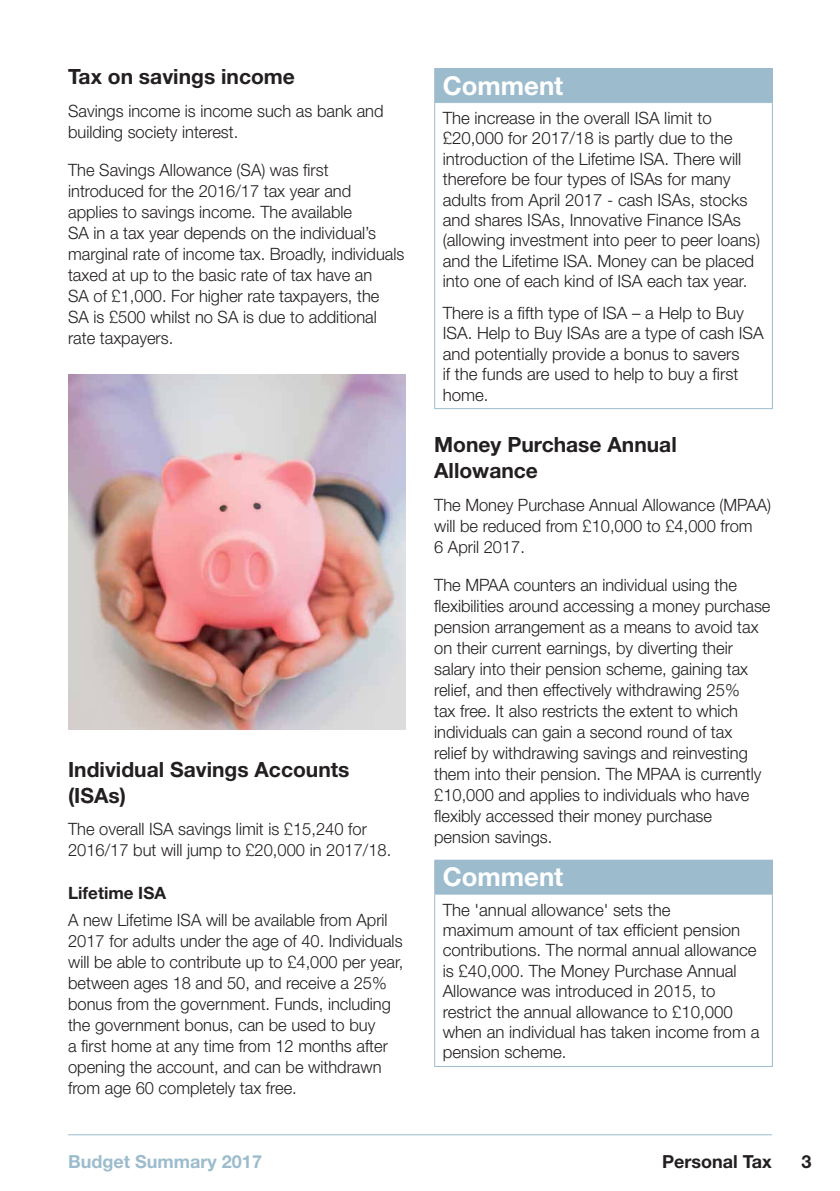
<style>
.page{position:relative;width:840px;height:1191px;background:#fff}
.page>*{position:absolute;margin:0;border:0;box-sizing:border-box;transform-origin:0 0}
.t1{font:700 26px "Helvetica Neue";color:#fff}
.t2{font:700 21px/26px "Helvetica Neue";color:#231f20}
.t3{font:700 18px "Helvetica Neue";color:#9cbccd}
.t4{font:700 18px "Helvetica Neue";color:#231f20}
.t5{font:300 17px/21px "Helvetica Neue";color:#231f20}
.t6{font:700 17px "Helvetica Neue";color:#231f20}
</style>
<div class="page">
<hr style="left:68px;top:1134px;width:703px;height:1px;background:#9cbccd">
<div style="left:434px;top:69px;width:338px;height:34px;background:#9cbccd"></div>
<hr style="left:434px;top:68px;width:338px;height:1px;background:#9cbccd">
<hr style="left:434px;top:103px;width:1px;height:305px;background:#9cbccd">
<hr style="left:771px;top:103px;width:1px;height:305px;background:#9cbccd">
<hr style="left:434px;top:408px;width:338px;height:1px;background:#9cbccd">
<div style="left:434px;top:860px;width:338px;height:34px;background:#9cbccd"></div>
<hr style="left:434px;top:859px;width:338px;height:1px;background:#9cbccd">
<hr style="left:434px;top:894px;width:1px;height:172px;background:#9cbccd">
<hr style="left:771px;top:894px;width:1px;height:172px;background:#9cbccd">
<hr style="left:434px;top:1066px;width:338px;height:1px;background:#9cbccd">
<img style="left:68px;top:375px;width:337px;height:354px">
<p class="t2" style="left:68px;top:64px;width:228px">Tax on savings income</p>
<p class="t5" style="left:68px;top:100px;width:317px">Savings income is income such as bank and building society interest.</p>
<p class="t5" style="left:68px;top:159px;width:338px">The Savings Allowance (SA) was first introduced for the 2016/17 tax year and applies to savings income. The available<br>SA in a tax year depends on the individual’s marginal rate of income tax. Broadly, individuals taxed at up to the basic rate of tax have an<br>SA of £1,000. For higher rate taxpayers, the SA is £500 whilst no SA is due to additional rate taxpayers.</p>
<p class="t2" style="left:68px;top:756px;width:283px">Individual Savings Accounts (ISAs)</p>
<p class="t5" style="left:68px;top:818px;width:324px">The overall ISA savings limit is £15,240 for<br>2016/17 but will jump to £20,000 in 2017/18.</p>
<p class="t6" style="left:68px;top:883px;width:99px">Lifetime ISA</p>
<p class="t5" style="left:68px;top:909px;width:336px">A new Lifetime ISA will be available from April 2017 for adults under the age of 40. Individuals will be able to contribute up to £4,000 per year, between ages 18 and 50, and receive a 25% bonus from the government. Funds, including the government bonus, can be used to buy<br>a first home at any time from 12 months after opening the account, and can be withdrawn from age 60 completely tax free.</p>
<h1 class="t1" style="left:442px;top:69px;width:122px">Comment</h1>
<p class="t5" style="left:442px;top:107px;width:319px;line-height:20.4px">The increase in the overall ISA limit to £20,000 for 2017/18 is partly due to the introduction of the Lifetime ISA. There will therefore be four types of ISAs for many adults from April 2017 - cash ISAs, stocks and shares ISAs, Innovative Finance ISAs (allowing investment into peer to peer loans) and the Lifetime ISA. Money can be placed into one of each kind of ISA each tax year.</p>
<p class="t5" style="left:442px;top:302px;width:322px;line-height:20.4px">There is a fifth type of ISA – a Help to Buy ISA. Help to Buy ISAs are a type of cash ISA and potentially provide a bonus to savers<br>if the funds are used to help to buy a first home.</p>
<p class="t2" style="left:434px;top:431px;width:244px">Money Purchase Annual<br>Allowance</p>
<p class="t5" style="left:434px;top:493px;width:338px">The Money Purchase Annual Allowance (MPAA) will be reduced from £10,000 to £4,000 from<br>6 April 2017.</p>
<p class="t5" style="left:434px;top:573px;width:337px">The MPAA counters an individual using the flexibilities around accessing a money purchase pension arrangement as a means to avoid tax on their current earnings, by diverting their salary into their pension scheme, gaining tax relief, and then effectively withdrawing 25%<br>tax free. It also restricts the extent to which individuals can gain a second round of tax<br>relief by withdrawing savings and reinvesting them into their pension. The MPAA is currently £10,000 and applies to individuals who have flexibly accessed their money purchase pension savings.</p>
<h1 class="t1" style="left:442px;top:860px;width:122px">Comment</h1>
<p class="t5" style="left:442px;top:899px;width:318px;line-height:20.4px">The 'annual allowance' sets the<br>maximum amount of tax efficient pension contributions. The normal annual allowance is £40,000. The Money Purchase Annual Allowance was introduced in 2015, to restrict the annual allowance to £10,000 when an individual has taken income from a pension scheme.</p>
<p class="t3" style="left:68px;top:1150px;width:195px">Budget Summary 2017</p>
<p class="t4" style="left:661px;top:1150px;width:111px">Personal Tax</p>
<p class="t4" style="left:801px;top:1150px;width:12px">3</p>
</div>
